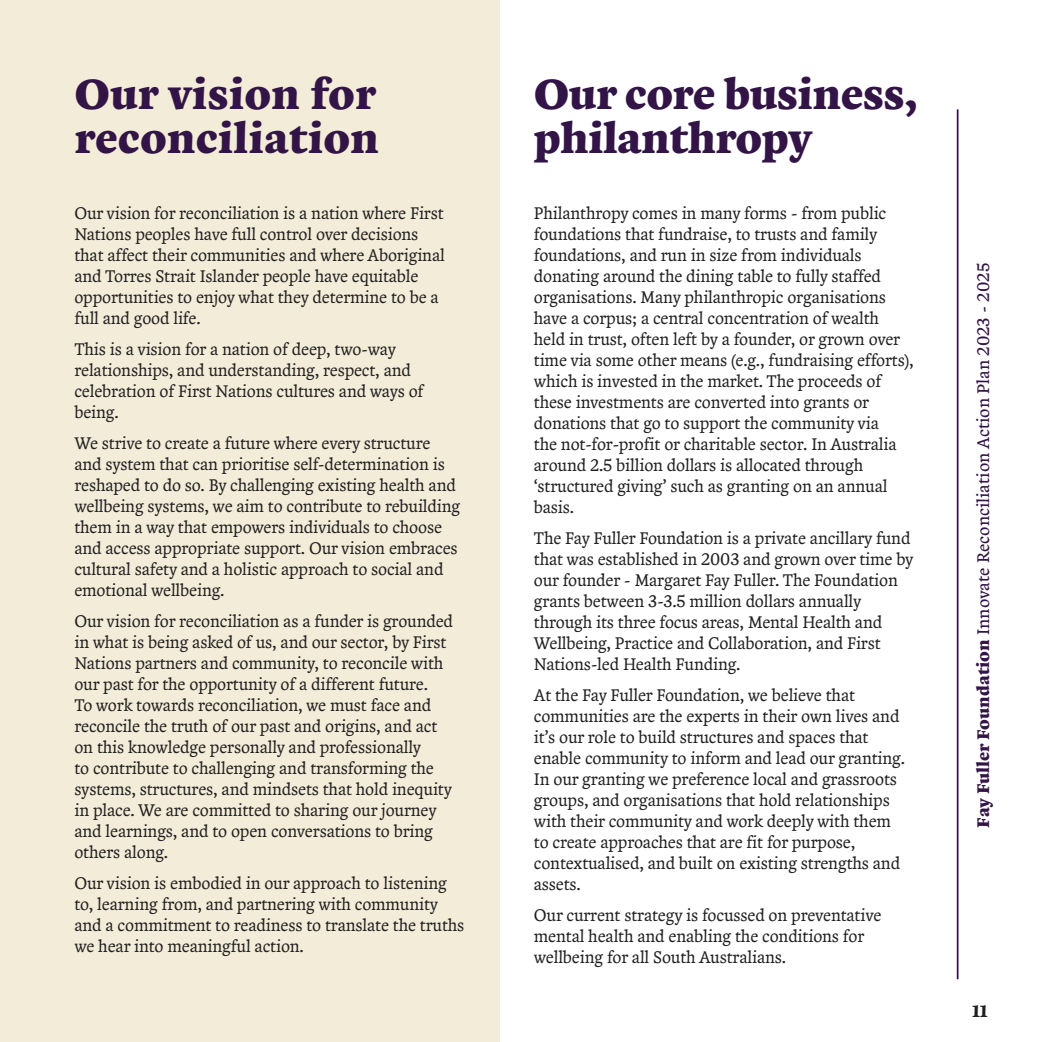
<style>
.page{position:relative;width:1042px;height:1042px;background:#fff}
.page>*{position:absolute;margin:0;border:0;box-sizing:border-box;transform-origin:0 0}
.t1{font:700 43.75px/43.8px "Zenon";letter-spacing:-.015em;color:#331446}
.t2{font:17.5px/21px "Zenon";letter-spacing:-.01em;color:#222121}
.t3{font:17.5px "Zenon";color:#331446}
.t4{font:700 17.5px "Zenon";color:#202020}
.s1{font-weight:700}
</style>
<div class="page">
<div style="left:0;top:0;width:499px;height:1042px;background:#f3ecd8"></div>
<hr style="left:957px;top:109px;width:1px;height:870px;background:#331446">
<h1 class="t1" style="left:74px;top:69px;width:306px">Our vision for reconciliation</h1>
<h1 class="t1" style="left:534px;top:69px;width:385px">Our core business, philanthropy</h1>
<p class="t2" style="left:74px;top:202px;width:372px">Our vision for reconciliation is a nation where First Nations peoples have full control over decisions that affect their communities and where Aboriginal and Torres Strait Islander people have equitable opportunities to enjoy what they determine to be a full and good life.</p>
<p class="t2" style="left:74px;top:338px;width:351px">This is a vision for a nation of deep, two-way relationships, and understanding, respect, and celebration of First Nations cultures and ways of being.</p>
<p class="t2" style="left:74px;top:431px;width:387px">We strive to create a future where every structure and system that can prioritise self-determination is reshaped to do so. By challenging existing health and wellbeing systems, we aim to contribute to rebuilding them in a way that empowers individuals to choose and access appropriate support. Our vision embraces cultural safety and a holistic approach to social and emotional wellbeing.</p>
<p class="t2" style="left:74px;top:609px;width:380px">Our vision for reconciliation as a funder is grounded in what is being asked of us, and our sector, by First Nations partners and community, to reconcile with our past for the opportunity of a different future.<br>To work towards reconciliation, we must face and reconcile the truth of our past and origins, and act on this knowledge personally and professionally<br>to contribute to challenging and transforming the systems, structures, and mindsets that hold inequity in place. We are committed to sharing our journey and learnings, and to open conversations to bring others along.</p>
<p class="t2" style="left:74px;top:871px;width:391px">Our vision is embodied in our approach to listening to, learning from, and partnering with community and a commitment to readiness to translate the truths we hear into meaningful action.</p>
<p class="t2" style="left:534px;top:202px;width:381px">Philanthropy comes in many forms - from public foundations that fundraise, to trusts and family foundations, and run in size from individuals donating around the dining table to fully staffed organisations. Many philanthropic organisations have a corpus; a central concentration of wealth held in trust, often left by a founder, or grown over time via some other means (e.g., fundraising efforts), which is invested in the market. The proceeds of these investments are converted into grants or donations that go to support the community via<br>the not-for-profit or charitable sector. In Australia around 2.5 billion dollars is allocated through ‘structured giving’ such as granting on an annual basis.</p>
<p class="t2" style="left:534px;top:527px;width:381px">The Fay Fuller Foundation is a private ancillary fund that was established in 2003 and grown over time by our founder - Margaret Fay Fuller. The Foundation grants between 3-3.5 million dollars annually through its three focus areas, Mental Health and Wellbeing, Practice and Collaboration, and First Nations-led Health Funding.</p>
<p class="t2" style="left:534px;top:683px;width:373px">At the Fay Fuller Foundation, we believe that communities are the experts in their own lives and it’s our role to build structures and spaces that enable community to inform and lead our granting.<br>In our granting we preference local and grassroots groups, and organisations that hold relationships with their community and work deeply with them to create approaches that are fit for purpose, contextualised, and built on existing strengths and assets.</p>
<p class="t2" style="left:534px;top:903px;width:349px">Our current strategy is focussed on preventative mental health and enabling the conditions for wellbeing for all South Australians.</p>
<p class="t3" style="left:970px;top:827px;width:566px;rotate:-90deg"><span class="s1">Fay Fuller Foundation</span> Innovate Reconciliation Action Plan 2023 - 2025</p>
<p class="t4" style="left:972px;top:998px;width:17px">11</p>
</div>
